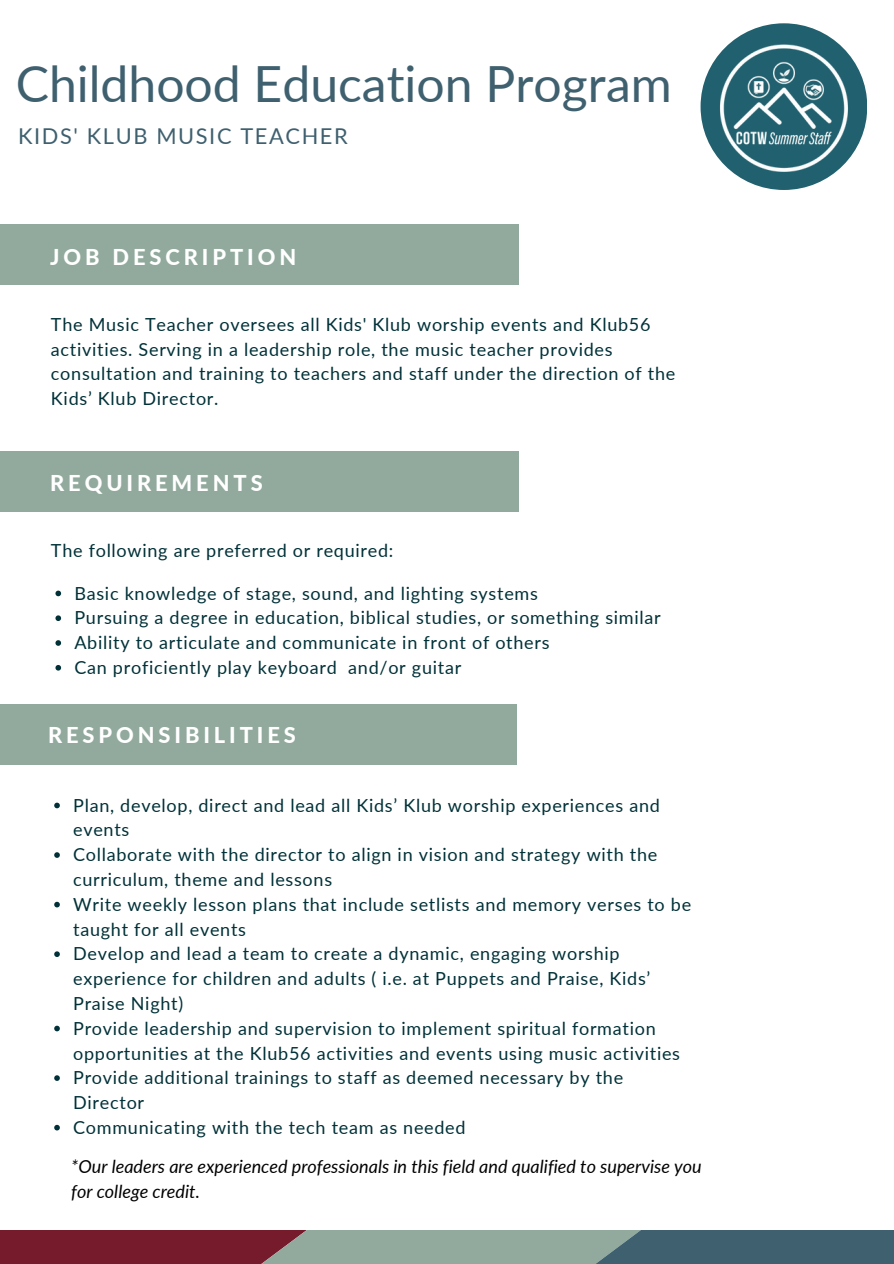
<style>
.page{position:relative;width:894px;height:1264px;background:#fff}
.page>*{position:absolute;margin:0;border:0;box-sizing:border-box;transform-origin:0 0}
.t1{font:49.8px "Lato";color:#3f606f}
.t2{font:800 21.75px "Lato";letter-spacing:.18em;color:#fff}
.t3{font:21.75px "Lato";letter-spacing:.075em;color:#3f606f}
.t4{font:18px/24.8px "Lato";letter-spacing:.04em;color:#003138}
.t5{font:italic 18px/24.8px "Lato";color:#000}
</style>
<div class="page">
<div style="left:0;top:225px;width:518px;height:59px;background:#92aa9d"></div>
<div style="left:0;top:451px;width:518px;height:60px;background:#92aa9d"></div>
<svg style="left:55px;top:590px;width:6px;height:6px"></svg>
<svg style="left:55px;top:615px;width:6px;height:6px"></svg>
<svg style="left:55px;top:640px;width:6px;height:6px"></svg>
<svg style="left:55px;top:665px;width:6px;height:5px"></svg>
<div style="left:0;top:704px;width:516px;height:60px;background:#92aa9d"></div>
<svg style="left:54px;top:802px;width:6px;height:6px"></svg>
<svg style="left:54px;top:852px;width:6px;height:5px"></svg>
<svg style="left:54px;top:901px;width:6px;height:6px"></svg>
<svg style="left:54px;top:951px;width:6px;height:6px"></svg>
<svg style="left:54px;top:1025px;width:6px;height:6px"></svg>
<svg style="left:54px;top:1075px;width:6px;height:5px"></svg>
<svg style="left:54px;top:1124px;width:6px;height:6px"></svg>
<svg style="left:0;top:1230px;width:893px;height:33px;background:#6f656a"></svg>
<img style="left:700px;top:28px;width:167px;height:162px">
<h1 class="t1" style="left:16px;top:53px;width:657px">Childhood Education Program</h1>
<p class="t3" style="left:18px;top:122px;width:331px">KIDS' KLUB MUSIC TEACHER</p>
<p class="t2" style="left:50px;top:243px;width:247px">JOB DESCRIPTION</p>
<p class="t4" style="left:51px;top:311px;width:625px">The Music Teacher oversees all Kids' Klub worship events and Klub56 activities. Serving in a leadership role, the music teacher provides consultation and training to teachers and staff under the direction of the Kids’ Klub Director.</p>
<p class="t2" style="left:50px;top:469px;width:214px">REQUIREMENTS</p>
<p class="t4" style="left:51px;top:537px;width:344px">The following are preferred or required:</p>
<p class="t4" style="left:74px;top:580px;width:587px">Basic knowledge of stage, sound, and lighting systems<br>Pursuing a degree in education, biblical studies, or something similar Ability to articulate and communicate in front of others<br>Can proficiently play keyboard and/or guitar</p>
<p class="t2" style="left:48px;top:722px;width:249px">RESPONSIBILITIES</p>
<p class="t4" style="left:73px;top:792px;width:619px">Plan, develop, direct and lead all Kids’ Klub worship experiences and events<br>Collaborate with the director to align in vision and strategy with the curriculum, theme and lessons<br>Write weekly lesson plans that include setlists and memory verses to be taught for all events<br>Develop and lead a team to create a dynamic, engaging worship experience for children and adults ( i.e. at Puppets and Praise, Kids’ Praise Night)<br>Provide leadership and supervision to implement spiritual formation opportunities at the Klub56 activities and events using music activities Provide additional trainings to staff as deemed necessary by the Director<br>Communicating with the tech team as needed</p>
<p class="t5" style="left:71px;top:1153px;width:631px">*Our leaders are experienced professionals in this field and qualified to supervise you for college credit.</p>
</div>
